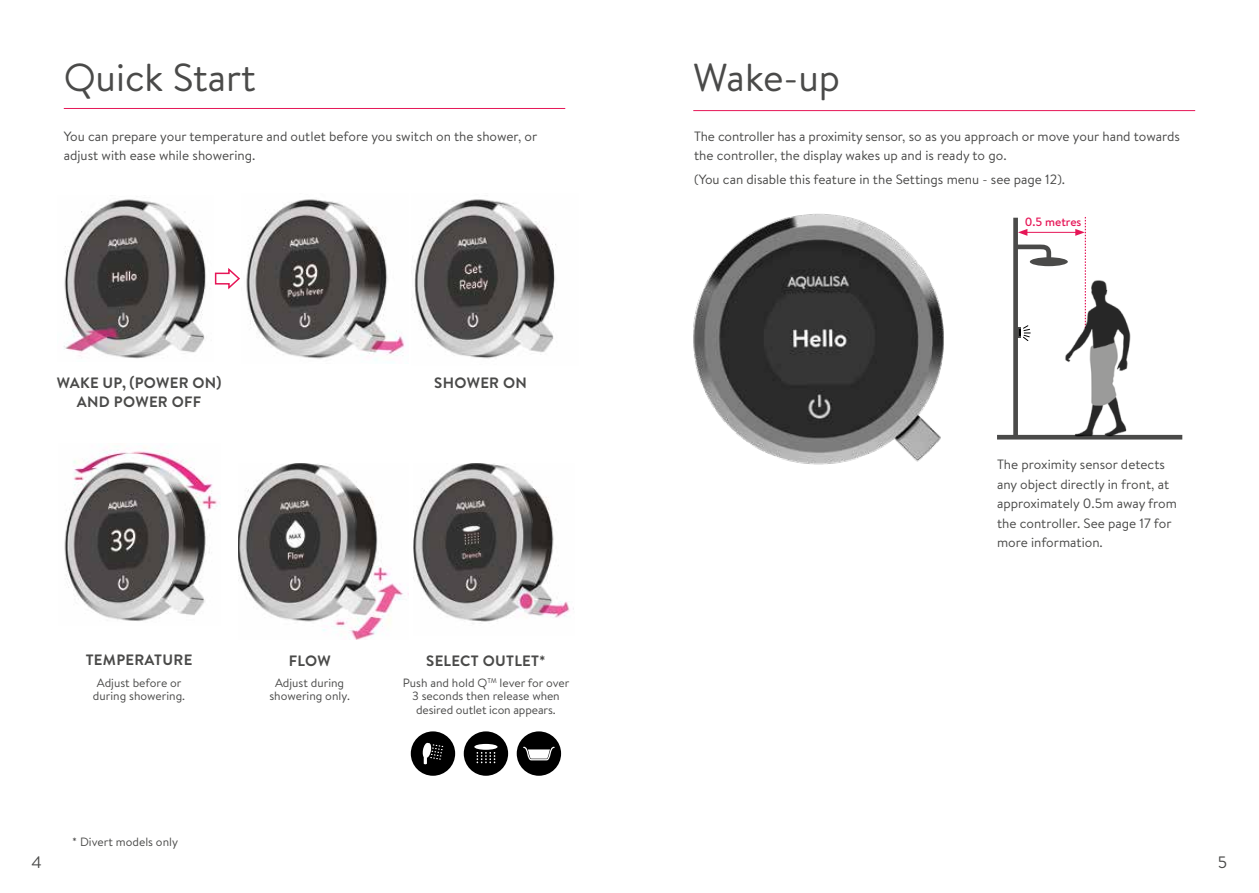
<style>
.page{position:relative;width:1259px;height:893px;background:#fff}
.page>*{position:absolute;margin:0;border:0;box-sizing:border-box;transform-origin:0 0}
.t1{font:39px "Brandon Text";color:#4a4a49}
.t2{font:16.5px "Brandon Text";color:#4a4a49}
.t3{font:700 15px/19.5px "Brandon Text";letter-spacing:.02em;color:#4a4a49;text-align:center}
.t4{font:13.5px/19.5px "Brandon Text";color:#4a4a49}
.t5{font:12px/13.5px "Brandon Text";color:#4a4a49;text-align:center}
.t6{font:500 12px "Brandon Text";color:#e61657}
</style>
<div class="page">
<hr style="left:64px;top:108px;width:501px;height:1px;background:#e61657">
<div style="left:517px;top:731px;width:44px;height:45px;background:#000;border-radius:50%"></div>
<svg style="left:523px;top:747px;width:31px;height:13px"></svg>
<div style="left:411px;top:731px;width:44px;height:45px;background:#000;border-radius:50%"></div>
<svg style="left:422px;top:743px;width:21px;height:21px"></svg>
<div style="left:464px;top:731px;width:44px;height:45px;background:#000;border-radius:50%"></div>
<svg style="left:474px;top:744px;width:23px;height:19px"></svg>
<img style="left:63px;top:199px;width:143px;height:160px">
<img style="left:246px;top:199px;width:159px;height:164px">
<img style="left:414px;top:199px;width:142px;height:160px">
<img style="left:64px;top:446px;width:156px;height:175px">
<img style="left:238px;top:464px;width:170px;height:176px">
<img style="left:414px;top:464px;width:160px;height:160px">
<svg style="left:214px;top:268px;width:26px;height:22px"></svg>
<img style="left:693px;top:213px;width:251px;height:252px">
<hr style="left:693px;top:110px;width:502px;height:1px;background:#e61657">
<div style="left:997px;top:435px;width:185px;height:5px;background:#4a4a49"></div>
<div style="left:1029px;top:257px;width:38px;height:9px;background:#4a4a49;border-radius:50%"></div>
<svg style="left:1018px;top:244px;width:35px;height:22px"></svg>
<div style="left:1013px;top:218px;width:5px;height:219px;background:#4a4a49"></div>
<div style="left:1014px;top:327px;width:7px;height:11px;background:#4a4a49"></div>
<svg style="left:1019px;top:325px;width:11px;height:16px"></svg>
<hr style="left:1025px;top:232px;width:52px;height:1px;background:#e61657">
<svg style="left:1018px;top:229px;width:9px;height:7px"></svg>
<svg style="left:1075px;top:217px;width:11px;height:55px"></svg>
<img style="left:1057px;top:273px;width:87px;height:164px">
<h1 class="t1" style="left:64px;top:51px;width:194px">Quick Start</h1>
<h1 class="t1" style="left:693px;top:51px;width:148px">Wake-up</h1>
<p class="t4" style="left:64px;top:126px;width:475px">You can prepare your temperature and outlet before you switch on the shower, or adjust with ease while showering.</p>
<p class="t4" style="left:694px;top:126px;width:487px">The controller has a proximity sensor, so as you approach or move your hand towards the controller, the display wakes up and is ready to go.</p>
<p class="t4" style="left:694px;top:169px;width:372px">(You can disable this feature in the Settings menu - see page 12).</p>
<p class="t3" style="left:57px;top:372px;width:166px">WAKE UP, (POWER ON)<br>AND POWER OFF</p>
<p class="t3" style="left:434px;top:372px;width:94px">SHOWER ON</p>
<p class="t3" style="left:86px;top:649px;width:108px">TEMPERATURE</p>
<p class="t3" style="left:289px;top:651px;width:43px">FLOW</p>
<p class="t3" style="left:426px;top:651px;width:121px">SELECT OUTLET*</p>
<p class="t5" style="left:403px;top:675px;width:168px">Push and hold Q<sup>TM</sup> lever for over<br>3 seconds then release when desired outlet icon appears.</p>
<p class="t5" style="left:93px;top:675px;width:94px">Adjust before or during showering.</p>
<p class="t5" style="left:269px;top:675px;width:82px">Adjust during showering only.</p>
<p class="t5" style="left:72px;top:835px;width:107px">* Divert models only</p>
<p class="t6" style="left:1024px;top:214px;width:58px">0.5 metres</p>
<p class="t4" style="left:997px;top:454px;width:181px">The proximity sensor detects any object directly in front, at approximately 0.5m away from the controller. See page 17 for more information.</p>
<p class="t2" style="left:31px;top:851px;width:12px">4</p>
<p class="t2" style="left:1217px;top:851px;width:11px">5</p>
</div>
